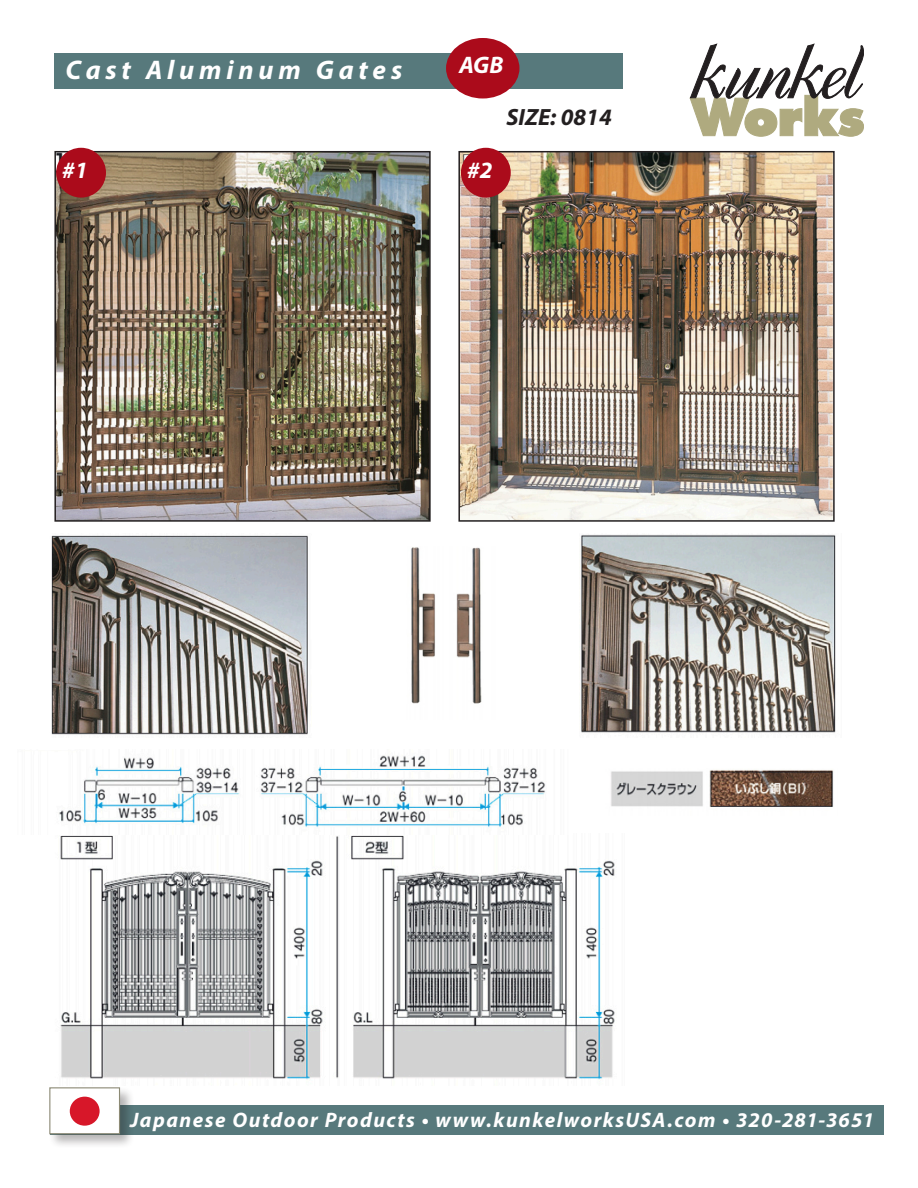
<style>
.page{position:relative;width:918px;height:1188px;background:#fff}
.page>*{position:absolute;margin:0;border:0;box-sizing:border-box;transform-origin:0 0}
.t1{font:italic 700 27px "Myriad Pro";letter-spacing:.18em;color:#fff}
.small_print{font:italic 700 24px "Myriad Pro";color:#fff}
.t2{font:italic 700 23.55px "Myriad Pro";color:#231f20}
.small_print-2{font:italic 700 23.4px "Myriad Pro";color:#fff}
.t3{font:italic 700 21px "Myriad Pro";letter-spacing:.07em;color:#fff}
</style>
<div class="page">
<svg style="left:690px;top:44px;width:174px;height:92px"></svg>
<div style="left:54px;top:53px;width:569px;height:36px;background:#57797c"></div>
<div style="left:446px;top:38px;width:73px;height:60px;background:#ab0b1b;border-radius:50%"></div>
<img style="left:611px;top:770px;width:223px;height:37px">
<img style="left:57px;top:154px;width:371px;height:365px">
<div style="left:54px;top:151px;width:377px;height:371px;border:2px solid #231f20"></div>
<div style="left:56px;top:148px;width:50px;height:50px;background:#ab0b1b;border-radius:50%"></div>
<img style="left:461px;top:154px;width:371px;height:365px">
<div style="left:458px;top:151px;width:377px;height:371px;border:2px solid #231f20"></div>
<div style="left:461px;top:148px;width:50px;height:50px;background:#ab0b1b;border-radius:50%"></div>
<img style="left:51px;top:535px;width:257px;height:200px">
<img style="left:411px;top:547px;width:71px;height:157px">
<img style="left:60px;top:835px;width:555px;height:245px">
<img style="left:581px;top:534px;width:255px;height:199px">
<img style="left:59px;top:755px;width:486px;height:72px">
<div style="left:50px;top:1105px;width:833px;height:29px;background:#57797c"></div>
<div style="left:48px;top:1086px;width:87px;height:63px;background:#231f20;opacity:.33"></div>
<div style="left:49px;top:1087px;width:71px;height:47px;background:#fff;border:1px solid #8c8a75"></div>
<div style="left:70px;top:1097px;width:30px;height:29px;background:#d71729;border-radius:50%"></div>
<p class="small_print" style="left:459px;top:49px;width:46px">AGB</p>
<p class="t1" style="left:66px;top:53px;width:338px">Cast Aluminum Gates</p>
<p class="t1" style="left:476px;top:53px;width:28px">-1</p>
<p class="t2" style="left:507px;top:102px;width:107px">SIZE: 0814</p>
<p class="small_print-2" style="left:62px;top:154px;width:27px">#1</p>
<p class="small_print-2" style="left:467px;top:154px;width:27px">#2</p>
<p class="t3" style="left:130px;top:1106px;width:746px">Japanese Outdoor Products • www.kunkelworksUSA.com • 320-281-3651</p>
</div>
